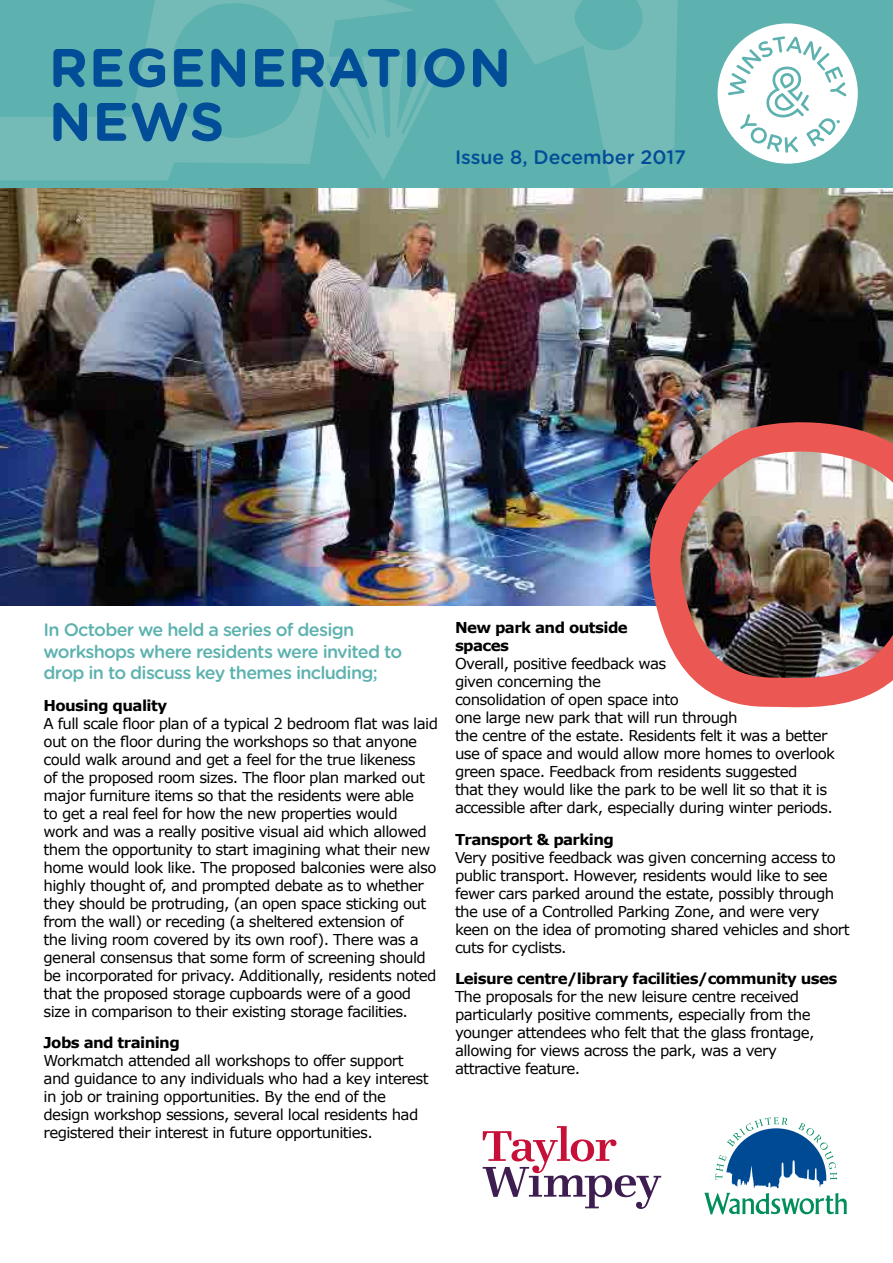
<style>
.page{position:relative;width:893px;height:1263px;background:#fff}
.page>*{position:absolute;margin:0;border:0;box-sizing:border-box;transform-origin:0 0}
.t1{font:700 54px/54px "Gotham Rounded";letter-spacing:.02em;color:#024d98}
.t2{font:500 19.5px "Gotham Rounded";color:#024d98}
.t3{font:500 18px/21.6px "Gotham Rounded";letter-spacing:-.04em;color:#5db2af}
.t4{font:15px/18px "Verdana";letter-spacing:-.04em;color:#000}
.t5{font:700 15px/18px "Verdana";letter-spacing:-.04em;color:#000}
</style>
<div class="page">
<img style="left:0;top:187px;width:893px;height:419px">
<div style="left:0;top:0;width:893px;height:187px;background:#5db2af"></div>
<svg style="left:495px;top:0;width:183px;height:187px"></svg>
<div style="left:718px;top:23px;width:140px;height:141px;background:#fff;border-radius:50%"></div>
<svg style="left:728px;top:36px;width:118px;height:117px"></svg>
<div style="left:0;top:117px;width:174px;height:63px;background:#74bab7"></div>
<svg style="left:373px;top:57px;width:74px;height:123px"></svg>
<svg style="left:123px;top:0;width:292px;height:164px"></svg>
<svg style="left:704px;top:1117px;width:143px;height:98px"></svg>
<svg style="left:483px;top:1126px;width:178px;height:83px"></svg>
<img style="left:637px;top:407px;width:256px;height:301px">
<h1 class="t1" style="left:49px;top:38px;width:464px">REGENERATION<br>NEWS</h1>
<h2 class="t2" style="left:455px;top:143px;width:233px">Issue 8, December 2017</h2>
<p class="t3" style="left:44px;top:618px;width:360px">In October we held a series of design workshops where residents were invited to drop in to discuss key themes including;</p>
<p class="t5" style="left:44px;top:696px;width:125px">Housing quality</p>
<p class="t4" style="left:44px;top:714px;width:396px">A full scale floor plan of a typical 2 bedroom flat was laid out on the floor during the workshops so that anyone could walk around and get a feel for the true likeness<br>of the proposed room sizes. The floor plan marked out major furniture items so that the residents were able<br>to get a real feel for how the new properties would<br>work and was a really positive visual aid which allowed them the opportunity to start imagining what their new home would look like. The proposed balconies were also highly thought of, and prompted debate as to whether they should be protruding, (an open space sticking out from the wall) or receding (a sheltered extension of<br>the living room covered by its own roof). There was a general consensus that some form of screening should be incorporated for privacy. Additionally, residents noted that the proposed storage cupboards were of a good size in comparison to their existing storage facilities.</p>
<p class="t5" style="left:44px;top:1033px;width:138px">Jobs and training</p>
<p class="t4" style="left:44px;top:1051px;width:386px">Workmatch attended all workshops to offer support and guidance to any individuals who had a key interest in job or training opportunities. By the end of the design workshop sessions, several local residents had registered their interest in future opportunities.</p>
<p class="t5" style="left:455px;top:618px;width:174px">New park and outside spaces</p>
<p class="t4" style="left:455px;top:654px;width:382px">Overall, positive feedback was<br>given concerning the<br>consolidation of open space into<br>one large new park that will run through<br>the centre of the estate. Residents felt it was a better use of space and would allow more homes to overlook green space. Feedback from residents suggested<br>that they would like the park to be well lit so that it is accessible after dark, especially during winter periods.</p>
<p class="t5" style="left:455px;top:830px;width:161px">Transport &amp; parking</p>
<p class="t4" style="left:455px;top:848px;width:396px">Very positive feedback was given concerning access to public transport. However, residents would like to see fewer cars parked around the estate, possibly through the use of a Controlled Parking Zone, and were very keen on the idea of promoting shared vehicles and short cuts for cyclists.</p>
<p class="t5" style="left:455px;top:969px;width:384px">Leisure centre/library facilities/community uses</p>
<p class="t4" style="left:455px;top:987px;width:361px">The proposals for the new leisure centre received particularly positive comments, especially from the younger attendees who felt that the glass frontage, allowing for views across the park, was a very attractive feature.</p>
</div>
